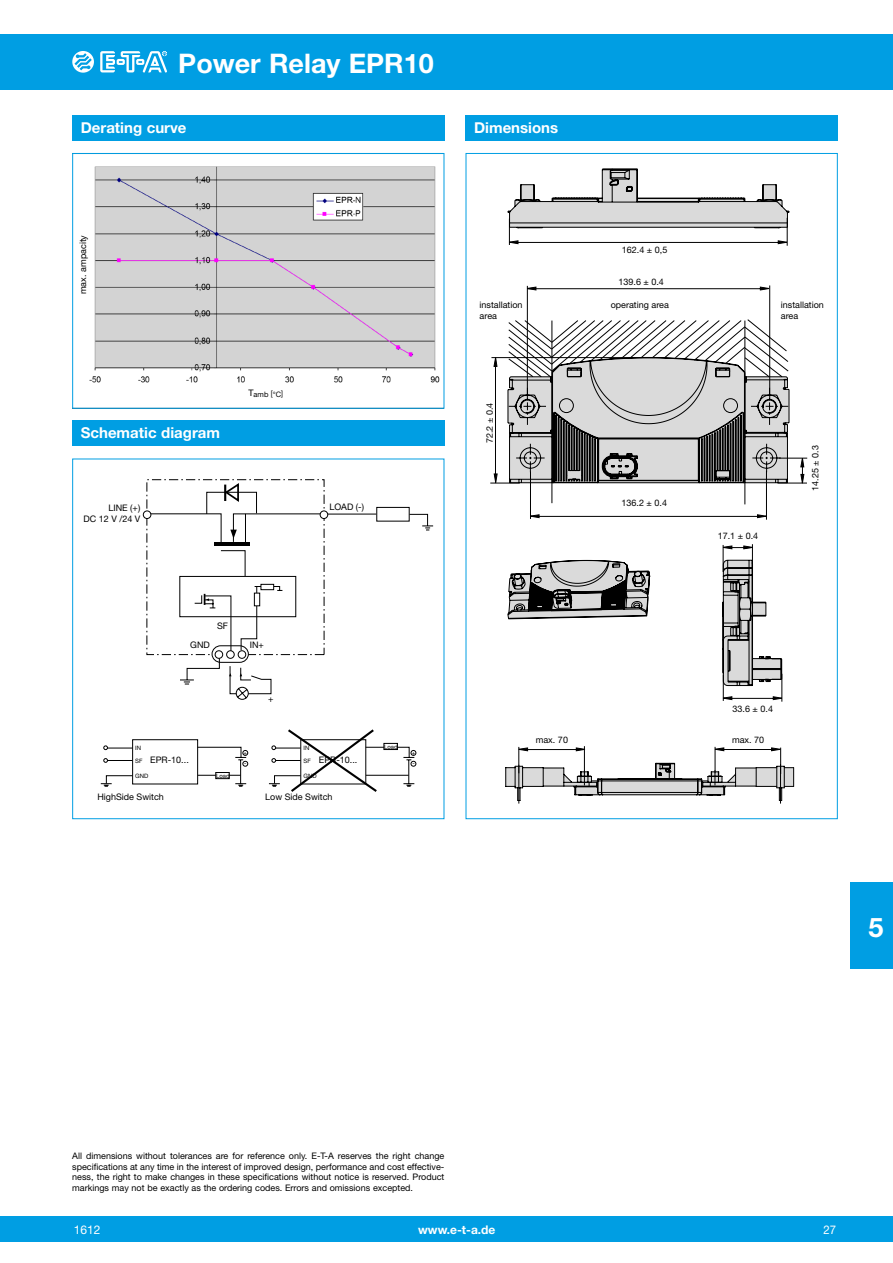
<style>
.page{position:relative;width:893px;height:1263px;background:#fff}
.page>*{position:absolute;margin:0;border:0;box-sizing:border-box;transform-origin:0 0}
.t1{font:700 27px "Helvetica Neue LT";color:#fff}
.t2{font:700 15px "Helvetica Neue LT";color:#fff}
.t3{font:700 12px "Helvetica Neue LT";color:#fff}
.t4{font:12px "Helvetica Neue LT";color:#fff}
.t5{font:12px "Helvetica Neue LT";color:#fff;scale:.95 1}
.t6{font:9px/10.5px "Helvetica Neue LT";color:#000}
.t7{font:7.5px "Helvetica Neue LT";color:#000}
.t8{font:6px/12.8px "Helvetica Neue LT";color:#000}
</style>
<div class="page">
<div style="left:0;top:1216px;width:893px;height:26px;background:#009ee3"></div>
<div style="left:0;top:34px;width:893px;height:55px;background:#009ee3"></div>
<svg style="left:72px;top:51px;width:22px;height:22px"></svg>
<svg style="left:100px;top:51px;width:67px;height:21px"></svg>
<div style="left:850px;top:883px;width:43px;height:86px;background:#009ee3"></div>
<div style="left:72px;top:420px;width:372px;height:26px;background:#009ee3"></div>
<div style="left:72px;top:115px;width:372px;height:25px;background:#009ee3"></div>
<div style="left:466px;top:115px;width:372px;height:25px;background:#009ee3"></div>
<svg style="left:507px;top:211px;width:283px;height:475px"></svg>
<svg style="left:507px;top:560px;width:143px;height:59px;background:#909090"></svg>
<svg style="left:494px;top:358px;width:3px;height:9px"></svg>
<svg style="left:494px;top:474px;width:3px;height:9px"></svg>
<hr style="left:491px;top:357px;width:151px;height:1px;background:#000">
<hr style="left:490px;top:483px;width:30px;height:1px;background:#000">
<hr style="left:495px;top:364px;width:1px;height:119px;background:#000">
<svg style="left:505px;top:746px;width:289px;height:57px"></svg>
<svg style="left:723px;top:544px;width:60px;height:158px"></svg>
<svg style="left:531px;top:514px;width:235px;height:4px"></svg>
<hr style="left:530px;top:471px;width:1px;height:48px;background:#000">
<hr style="left:766px;top:471px;width:1px;height:49px;background:#000">
<svg style="left:528px;top:287px;width:241px;height:3px"></svg>
<hr style="left:527px;top:286px;width:1px;height:113px;background:#000">
<hr style="left:769px;top:285px;width:1px;height:115px;background:#000">
<svg style="left:508px;top:169px;width:281px;height:77px"></svg>
<hr style="left:552px;top:321px;width:1px;height:182px;background:#000">
<hr style="left:745px;top:321px;width:1px;height:183px;background:#000">
<svg style="left:508px;top:319px;width:299px;height:164px"></svg>
<div style="left:376px;top:507px;width:33px;height:14px;border:1px solid #000"></div>
<svg style="left:409px;top:514px;width:24px;height:17px"></svg>
<div style="left:143px;top:511px;width:8px;height:8px;border:1px solid #000;border-radius:50%"></div>
<svg style="left:150px;top:482px;width:227px;height:218px"></svg>
<div style="left:72px;top:459px;width:372px;height:360px;border:1px solid #009ee3"></div>
<svg style="left:100px;top:729px;width:316px;height:63px"></svg>
<img style="left:89px;top:166px;width:351px;height:217px">
<div style="left:72px;top:153px;width:372px;height:256px;border:1px solid #009ee3"></div>
<div style="left:74px;top:196px;width:19px;height:137px;background:#fff"></div>
<h1 class="t1" style="left:178px;top:46px;width:257px">Power Relay EPR10</h1>
<h2 class="t2" style="left:81px;top:118px;width:107px">Derating curve</h2>
<p class="t6" style="left:78px;top:294px;width:61px;rotate:-90deg">max. ampacity</p>
<h2 class="t2" style="left:81px;top:423px;width:141px">Schematic diagram</h2>
<p class="t7" style="left:248px;top:390px;width:36px"><sup>T</sup>amb [°C]</p>
<p class="t6" style="left:84px;top:502px;width:58px;text-align:right">LINE (+)<br>DC 12 V /24 V</p>
<p class="t6" style="left:329px;top:501px;width:36px">LOAD (-)</p>
<p class="t6" style="left:217px;top:621px;width:12px">SF</p>
<p class="t6" style="left:190px;top:640px;width:21px">GND</p>
<p class="t6" style="left:250px;top:640px;width:16px">IN+</p>
<p class="t6" style="left:268px;top:693px;width:7px">+</p>
<p class="t8" style="left:303px;top:741px;width:9px">IN<br>SF</p>
<p class="t8" style="left:303px;top:769px;width:15px">GND</p>
<p class="t8" style="left:135px;top:741px;width:9px">IN<br>SF</p>
<p class="t8" style="left:135px;top:769px;width:15px">GND</p>
<p class="t8" style="left:243px;top:746px;width:5px">+</p>
<p class="t6" style="left:150px;top:754px;width:40px">EPR-10...</p>
<p class="t6" style="left:319px;top:754px;width:40px">EPR-10...</p>
<p class="t8" style="left:216px;top:769px;width:15px">Load</p>
<p class="t8" style="left:244px;top:757px;width:4px">-</p>
<p class="t6" style="left:97px;top:792px;width:68px">HighSide Switch</p>
<p class="t6" style="left:265px;top:792px;width:69px">Low Side Switch</p>
<p class="t8" style="left:384px;top:740px;width:15px">Load</p>
<p class="t8" style="left:412px;top:746px;width:5px">+</p>
<p class="t8" style="left:412px;top:757px;width:4px">-</p>
<h2 class="t2" style="left:474px;top:118px;width:86px">Dimensions</h2>
<p class="t6" style="left:622px;top:244px;width:47px">162.4 ± 0,5</p>
<p class="t6" style="left:618px;top:276px;width:47px">139.6 ± 0.4</p>
<p class="t6" style="left:479px;top:299px;width:45px">installation area</p>
<p class="t6" style="left:781px;top:299px;width:45px">installation area</p>
<p class="t6" style="left:611px;top:300px;width:60px">operating area</p>
<p class="t6" style="left:484px;top:443px;width:42px;rotate:-90deg">72.2 ± 0.4</p>
<p class="t6" style="left:622px;top:497px;width:47px">136.2 ± 0.4</p>
<p class="t6" style="left:718px;top:531px;width:42px">17.1 ± 0.4</p>
<p class="t6" style="left:810px;top:491px;width:47px;rotate:-90deg">14.25 ± 0.3</p>
<p class="t6" style="left:733px;top:703px;width:42px">33.6 ± 0.4</p>
<p class="t6" style="left:536px;top:735px;width:34px">max. 70</p>
<p class="t6" style="left:732px;top:735px;width:34px">max. 70</p>
<h1 class="t1" style="left:868px;top:910px;width:17px">5</h1>
<p class="t6" style="left:72px;top:1150px;width:374px;text-align:justify">All dimensions without tolerances are for reference only. E-T-A reserves the right change specifications at any time in the interest of improved design, performance and cost effective&shy;ness, the right to make changes in these specifications without notice is reserved. Product markings may not be exactly as the ordering codes. Errors and omissions excepted.</p>
<h3 class="t3" style="left:418px;top:1222px;width:79px">www.e-t-a.de</h3>
<h3 class="t4" style="left:74px;top:1222px;width:28px">1612</h3>
<h3 class="t5" style="left:823px;top:1222px;width:15px">27</h3>
</div>
